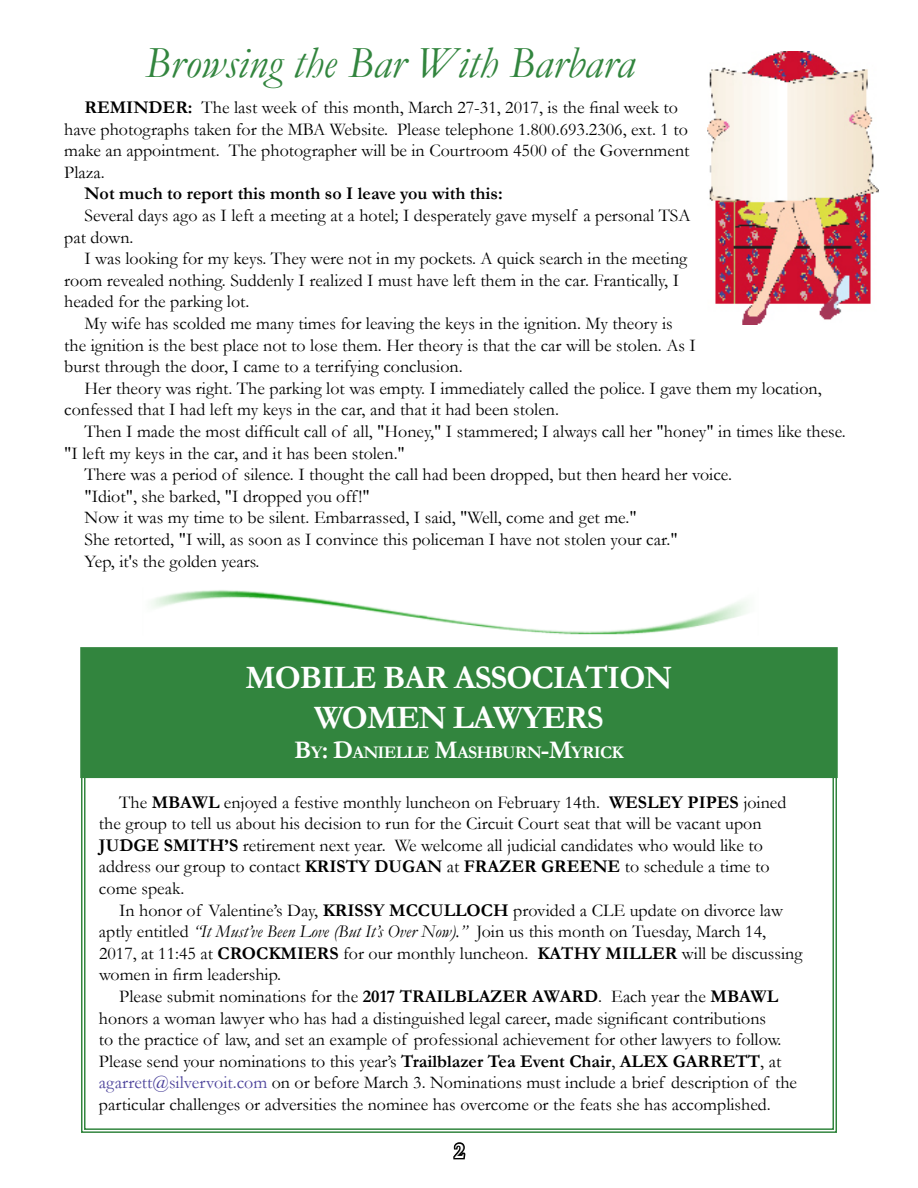
<style>
.page{position:relative;width:918px;height:1188px;background:#fff}
.page>*{position:absolute;margin:0;border:0;box-sizing:border-box;transform-origin:0 0}
.t1{font:italic 45px "Garamond";color:#32853e}
.t2{font:700 33px/39.6px "Garamond";color:#fff;text-align:right}
.t3{font:700 22.05px "Garamond";color:#fff;scale:.95 1}
.t4{font:18px/21.6px "Garamond";color:#000}
.t5{font:700 18px "Garamond";color:#000}
.t6{font:700 17.85px "Garamond";letter-spacing:-.045em;color:#fff}
.s1{font-weight:700}
.s2{font-size:25.5px}
.s3{font-style:italic}
.s4{color:#4a419a}
</style>
<div class="page">
<svg style="left:453px;top:1142px;width:13px;height:18px"></svg>
<img style="left:707px;top:52px;width:172px;height:272px">
<svg style="left:81px;top:778px;width:756px;height:355px"></svg>
<img style="left:151px;top:590px;width:597px;height:45px">
<div style="left:81px;top:648px;width:756px;height:129px;background:#32853e"></div>
<div style="left:80px;top:647px;width:758px;height:131px;border:2px solid #32853e"></div>
<h1 class="t1" style="left:145px;top:32px;width:491px">Browsing the Bar With Barbara</h1>
<p class="t4" style="left:64px;top:96px;width:627px;text-indent:20px"><span class="s1">REMINDER:</span> The last week of this month, March 27-31, 2017, is the final week to have photographs taken for the MBA Website. Please telephone 1.800.693.2306, ext. 1 to make an appointment. The photographer will be in Courtroom 4500 of the Government Plaza.</p>
<p class="t5" style="left:84px;top:181px;width:420px">Not much to report this month so I leave you with this:</p>
<p class="t4" style="left:64px;top:204px;width:628px;text-indent:20px">Several days ago as I left a meeting at a hotel; I desperately gave myself a personal TSA pat down.</p>
<p class="t4" style="left:64px;top:247px;width:625px;text-indent:20px">I was looking for my keys. They were not in my pockets. A quick search in the meeting room revealed nothing. Suddenly I realized I must have left them in the car. Frantically, I headed for the parking lot.</p>
<p class="t4" style="left:64px;top:312px;width:633px;text-indent:20px">My wife has scolded me many times for leaving the keys in the ignition. My theory is the ignition is the best place not to lose them. Her theory is that the car will be stolen. As I burst through the door, I came to a terrifying conclusion.</p>
<p class="t4" style="left:64px;top:377px;width:759px;text-indent:20px">Her theory was right. The parking lot was empty. I immediately called the police. I gave them my location, confessed that I had left my keys in the car, and that it had been stolen.</p>
<p class="t4" style="left:84px;top:420px;width:763px">Then I made the most difficult call of all, "Honey," I stammered; I always call her "honey" in times like these.</p>
<p class="t4" style="left:64px;top:442px;width:342px">"I left my keys in the car, and it has been stolen."</p>
<p class="t4" style="left:84px;top:463px;width:649px">There was a period of silence. I thought the call had been dropped, but then heard her voice.</p>
<p class="t4" style="left:84px;top:485px;width:287px">"Idiot", she barked, "I dropped you off!"</p>
<p class="t4" style="left:84px;top:507px;width:554px">Now it was my time to be silent. Embarrassed, I said, "Well, come and get me."</p>
<p class="t4" style="left:84px;top:528px;width:595px">She retorted, "I will, as soon as I convince this policeman I have not stolen your car."</p>
<p class="t4" style="left:84px;top:550px;width:177px">Yep, it's the golden years.</p>
<h2 class="t2" style="left:314px;top:658px;width:161px">ASSOCIATION<br>WOMEN LAWYERS</h2>
<p class="t6" style="left:294px;top:741px;width:331px"><span class="s2">B</span>Y<span class="s2">: D</span>ANIELLE <span class="s2">M</span>ASHBURN<span class="s2">-M</span>YRICK</p>
<h2 class="t2" style="left:246px;top:658px;width:51px">MOBILE</h2>
<h2 class="t2" style="left:383px;top:658px;width:23px">BAR</h2>
<p class="t4" style="left:99px;top:791px;width:689px;text-indent:20px">The <span class="s1">MBAWL</span> enjoyed a festive monthly luncheon on February 14th. <span class="s1">WESLEY PIPES</span> joined the group to tell us about his decision to run for the Circuit Court seat that will be vacant upon <span class="s1">JUDGE SMITH’S</span> retirement next year. We welcome all judicial candidates who would like to address our group to contact <span class="s1">KRISTY DUGAN</span> at <span class="s1">FRAZER GREENE</span> to schedule a time to come speak.</p>
<p class="t4" style="left:99px;top:899px;width:705px;text-indent:20px">In honor of Valentine’s Day, <span class="s1">KRISSY MCCULLOCH</span> provided a CLE update on divorce law aptly entitled <span class="s3">“It Must’ve Been Love (But It’s Over Now).”</span> Join us this month on Tuesday, March 14, 2017, at 11:45 at <span class="s1">CROCKMIERS</span> for our monthly luncheon. <span class="s1">KATHY MILLER</span> will be discussing women in firm leadership.</p>
<p class="t4" style="left:99px;top:985px;width:700px;text-indent:20px">Please submit nominations for the <span class="s1">2017 TRAILBLAZER AWARD</span>. Each year the <span class="s1">MBAWL </span>honors a woman lawyer who has had a distinguished legal career, made significant contributions<br>to the practice of law, and set an example of professional achievement for other lawyers to follow.<br>Please send your nominations to this year’s <span class="s1">Trailblazer Tea Event Chair</span>, <span class="s1">ALEX GARRETT</span>, at <span class="s4">agarrett@silvervoit.com</span> on or before March 3. Nominations must include a brief description of the particular challenges or adversities the nominee has overcome or the feats she has accomplished.</p>
<p class="t3" style="left:454px;top:1136px;width:12px">2</p>
</div>
